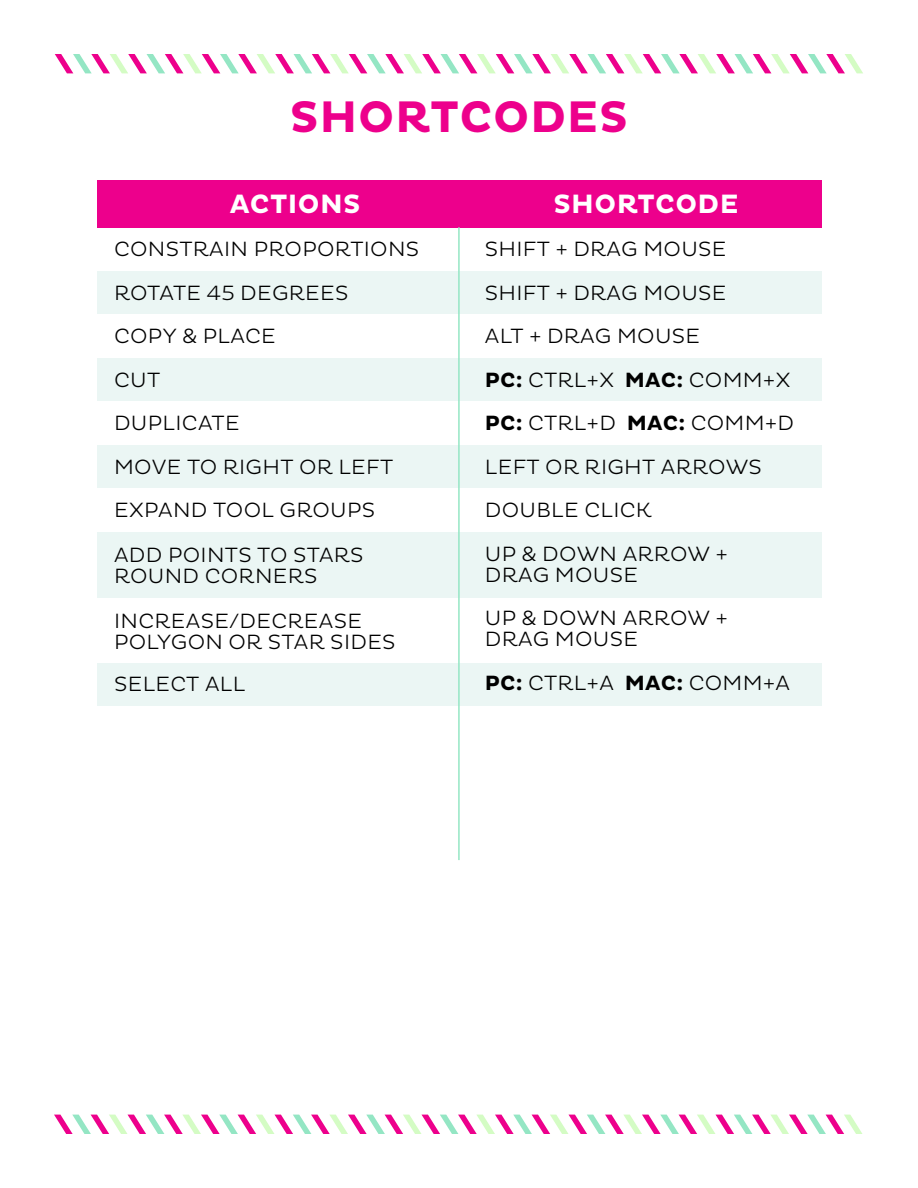
<style>
.page{position:relative;width:918px;height:1188px;background:#fff}
.page>*{position:absolute;margin:0;border:0;box-sizing:border-box;transform-origin:0 0}
.t1{font:700 45px "Pluto";letter-spacing:.015em;color:#ed008c}
.t2{font:700 27px "Pluto";letter-spacing:.015em;color:#fff}
.t3{font:300 21px/43.5px "Pluto";letter-spacing:.015em;color:#000}
.s1{font-weight:700}
</style>
<div class="page">
<svg style="left:55px;top:54px;width:808px;height:19px"></svg>
<svg style="left:54px;top:1115px;width:809px;height:19px"></svg>
<div style="left:98px;top:271px;width:724px;height:43px;background:#ebf6f4"></div>
<div style="left:98px;top:445px;width:724px;height:43px;background:#ebf6f4"></div>
<div style="left:98px;top:663px;width:724px;height:43px;background:#ebf6f4"></div>
<div style="left:98px;top:358px;width:724px;height:43px;background:#ebf6f4"></div>
<div style="left:98px;top:532px;width:724px;height:66px;background:#ebf6f4"></div>
<div style="left:98px;top:180px;width:724px;height:47px;background:#ed008c"></div>
<hr style="left:458px;top:227px;width:2px;height:633px;background:#94e6c4">
<h1 class="t1" style="left:290px;top:91px;width:340px">SHORTCODES</h1>
<p class="t2" style="left:230px;top:188px;width:132px">ACTIONS</p>
<p class="t3" style="left:114px;top:228px;width:307px">CONSTRAIN PROPORTIONS<br>ROTATE 45 DEGREES<br>COPY &amp; PLACE<br>CUT<br>DUPLICATE<br>MOVE TO RIGHT OR LEFT<br>EXPAND TOOL GROUPS<br>ADD POINTS TO STARS</p>
<p class="t3" style="left:114px;top:554px;width:250px;line-height:45px">ROUND CORNERS<br>INCREASE/DECREASE</p>
<p class="t3" style="left:114px;top:621px;width:283px;line-height:42px">POLYGON OR STAR SIDES<br>SELECT ALL</p>
<p class="t2" style="left:554px;top:188px;width:187px">SHORTCODE</p>
<p class="t3" style="left:485px;top:228px;width:311px">SHIFT + DRAG MOUSE<br>SHIFT + DRAG MOUSE<br>ALT + DRAG MOUSE<br><span class="s1">PC:</span> CTRL+X <span class="s1">MAC:</span> COMM+X<br><span class="s1">PC:</span> CTRL+D <span class="s1">MAC:</span> COMM+D<br>LEFT OR RIGHT ARROWS<br>DOUBLE CLICK<br>UP &amp; DOWN ARROW +</p>
<p class="t3" style="left:485px;top:553px;width:245px">DRAG MOUSE<br>UP &amp; DOWN ARROW +</p>
<p class="t3" style="left:485px;top:618px;width:307px">DRAG MOUSE<br><span class="s1">PC:</span> CTRL+A <span class="s1">MAC:</span> COMM+A</p>
</div>
